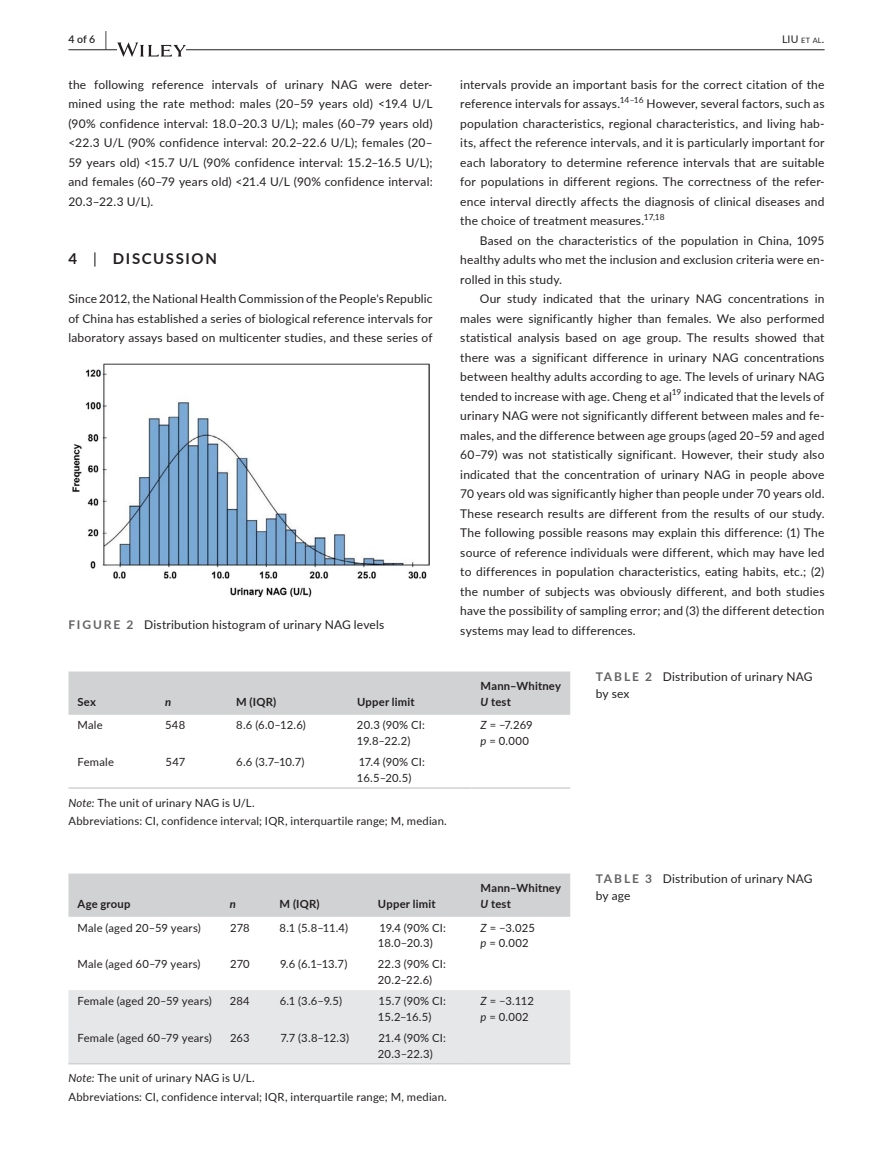
<style>
.page{position:relative;width:893px;height:1174px;background:#fff}
.page>*{position:absolute;margin:0;border:0;box-sizing:border-box;transform-origin:0 0}
.t1{font:700 15px "Lato";letter-spacing:.11em;color:#231f20}
.t2{font:12px/19.5px "Lato";letter-spacing:.015em;color:#231f20;text-align:justify}
.t3{font:11.25px/15.8px "Lato";letter-spacing:.015em;color:#231f20}
.t4{font:700 11.25px/15.8px "Lato";letter-spacing:.02em;color:#231f20}
.t5{font:italic 700 11.25px "Lato";color:#231f20}
.t6{font:10.5px "Lato";color:#231f20}
.t7{font:600 10.5px "Lato";color:#231f20}
.t8{font:8.4px "Lato";letter-spacing:-.015em;color:#231f20}
.s1{font-size:19.5px}
.s2{font-size:7.35px}
.s3{font-weight:400}
.s4{font-weight:700;color:#636366}
.s5{font-style:italic}
</style>
<div class="page">
<hr style="left:68px;top:49px;width:756px;height:1px;background:#231f20">
<svg style="left:117px;top:42px;width:69px;height:15px"></svg>
<img style="left:72px;top:363px;width:357px;height:234px">
<div style="left:68px;top:671px;width:502px;height:44px;background:#d1d2d4"></div>
<hr style="left:68px;top:787px;width:88px;height:1px;background:#d1d2d4">
<hr style="left:156px;top:787px;width:71px;height:1px;background:#d1d2d4">
<hr style="left:227px;top:787px;width:121px;height:1px;background:#d1d2d4">
<hr style="left:348px;top:787px;width:124px;height:1px;background:#d1d2d4">
<hr style="left:472px;top:787px;width:98px;height:1px;background:#d1d2d4">
<div style="left:68px;top:873px;width:502px;height:43px;background:#d1d2d4"></div>
<div style="left:68px;top:990px;width:502px;height:73px;background:#e6e7e9"></div>
<hr style="left:68px;top:1063px;width:153px;height:1px;background:#d1d2d4">
<hr style="left:221px;top:1063px;width:50px;height:1px;background:#d1d2d4">
<hr style="left:271px;top:1063px;width:98px;height:1px;background:#d1d2d4">
<hr style="left:369px;top:1063px;width:103px;height:1px;background:#d1d2d4">
<hr style="left:472px;top:1063px;width:98px;height:1px;background:#d1d2d4">
<p class="t7" style="left:68px;top:31px;width:40px">4 of 6 <span class="s1">|</span></p>
<p class="t6" style="left:782px;top:31px;width:44px">LIU <span class="s2">et al</span>.</p>
<p class="t2" style="left:68px;top:74px;width:366px">the following reference intervals of urinary NAG were deter&shy;mined using the rate method: males (20–59 years old) &lt;19.4 U/L (90% confidence interval: 18.0–20.3 U/L); males (60–79 years old) &lt;22.3 U/L (90% confidence interval: 20.2–22.6 U/L); females (20– 59 years old) &lt;15.7 U/L (90% confidence interval: 15.2–16.5 U/L); and females (60–79 years old) &lt;21.4 U/L (90% confidence interval:<br>20.3–22.3 U/L).</p>
<p class="t2" style="left:460px;top:74px;width:366px">intervals provide an important basis for the correct citation of the reference intervals for assays.</p>
<p class="t8" style="left:620px;top:94px;width:25px">14–16</p>
<p class="t2" style="left:460px;top:93px;width:366px;text-indent:186px">However, several factors, such as population characteristics, regional characteristics, and living hab&shy;its, affect the reference intervals, and it is particularly important for each laboratory to determine reference intervals that are suitable for populations in different regions. The correctness of the refer&shy;ence interval directly affects the diagnosis of clinical diseases and the choice of treatment measures.</p>
<p class="t8" style="left:644px;top:211px;width:22px">17,18</p>
<p class="t2" style="left:460px;top:230px;width:366px;text-indent:20px">Based on the characteristics of the population in China, 1095 healthy adults who met the inclusion and exclusion criteria were en&shy;rolled in this study.</p>
<p class="t2" style="left:460px;top:288px;width:366px;text-indent:20px">Our study indicated that the urinary NAG concentrations in males were significantly higher than females. We also performed statistical analysis based on age group. The results showed that there was a significant difference in urinary NAG concentrations between healthy adults according to age. The levels of urinary NAG tended to increase with age. Cheng et al</p>
<p class="t1" style="left:68px;top:248px;width:150px">4 <span class="s3">|</span> DISCUSSION</p>
<p class="t2" style="left:68px;top:288px;width:366px">Since 2012, the National Health Commission of the People's Republic of China has established a series of biological reference intervals for laboratory assays based on multicenter studies, and these series of</p>
<p class="t8" style="left:672px;top:386px;width:11px">19</p>
<p class="t2" style="left:460px;top:386px;width:366px;text-indent:224px">indicated that the levels of urinary NAG were not significantly different between males and fe&shy;males, and the difference between age groups (aged 20–59 and aged 60–79) was not statistically significant. However, their study also indicated that the concentration of urinary NAG in people above 70 years old was significantly higher than people under 70 years old.<br>These research results are different from the results of our study.<br>The following possible reasons may explain this difference: (1) The source of reference individuals were different, which may have led to differences in population characteristics, eating habits, etc.; (2) the number of subjects was obviously different, and both studies have the possibility of sampling error; and (3) the different detection systems may lead to differences.</p>
<p class="t2" style="left:68px;top:614px;width:317px"><span class="s4">FIGURE 2</span> Distribution histogram of urinary NAG levels</p>
<p class="t4" style="left:77px;top:693px;width:20px">Sex</p>
<p class="t5" style="left:165px;top:693px;width:8px">n</p>
<p class="t4" style="left:236px;top:693px;width:42px">M (IQR)</p>
<p class="t4" style="left:357px;top:693px;width:59px">Upper limit</p>
<p class="t4" style="left:481px;top:677px;width:82px">Mann–Whitney<br><span class="s5">U</span> test</p>
<p class="t3" style="left:77px;top:717px;width:27px">Male</p>
<p class="t3" style="left:165px;top:717px;width:22px">548</p>
<p class="t3" style="left:236px;top:717px;width:71px">8.6 (6.0–12.6)</p>
<p class="t3" style="left:357px;top:717px;width:69px">20.3 (90% CI:<br>19.8–22.2)</p>
<p class="t3" style="left:481px;top:717px;width:54px"><span class="s5">Z</span> = −7.269 <span class="s5">p</span> = 0.000</p>
<p class="t3" style="left:77px;top:754px;width:38px">Female</p>
<p class="t3" style="left:166px;top:754px;width:21px">547</p>
<p class="t3" style="left:236px;top:754px;width:70px">6.6 (3.7–10.7)</p>
<p class="t3" style="left:357px;top:754px;width:69px">17.4 (90% CI:<br>16.5–20.5)</p>
<p class="t3" style="left:68px;top:793px;width:380px;line-height:18px"><span class="s5">Note:</span> The unit of urinary NAG is U/L.<br>Abbreviations: CI, confidence interval; IQR, interquartile range; M, median.</p>
<p class="t4" style="left:77px;top:895px;width:55px">Age group</p>
<p class="t5" style="left:230px;top:895px;width:8px">n</p>
<p class="t4" style="left:280px;top:895px;width:42px">M (IQR)</p>
<p class="t4" style="left:378px;top:895px;width:59px">Upper limit</p>
<p class="t4" style="left:481px;top:879px;width:82px">Mann–Whitney<br><span class="s5">U</span> test</p>
<p class="t3" style="left:77px;top:919px;width:125px">Male (aged 20–59 years)</p>
<p class="t3" style="left:230px;top:919px;width:21px">278</p>
<p class="t3" style="left:280px;top:919px;width:70px">8.1 (5.8–11.4)</p>
<p class="t3" style="left:378px;top:919px;width:70px">19.4 (90% CI:<br>18.0–20.3)</p>
<p class="t3" style="left:481px;top:919px;width:56px"><span class="s5">Z</span> = −3.025 <span class="s5">p</span> = 0.002</p>
<p class="t3" style="left:77px;top:956px;width:125px">Male (aged 60–79 years)</p>
<p class="t3" style="left:230px;top:956px;width:21px">270</p>
<p class="t3" style="left:280px;top:956px;width:69px">9.6 (6.1–13.7)</p>
<p class="t3" style="left:378px;top:956px;width:69px">22.3 (90% CI:<br>20.2–22.6)</p>
<p class="t3" style="left:77px;top:992px;width:136px">Female (aged 20–59 years)</p>
<p class="t3" style="left:230px;top:992px;width:21px">284</p>
<p class="t3" style="left:280px;top:992px;width:64px">6.1 (3.6–9.5)</p>
<p class="t3" style="left:378px;top:992px;width:70px">15.7 (90% CI:<br>15.2–16.5)</p>
<p class="t3" style="left:481px;top:992px;width:55px"><span class="s5">Z</span> = −3.112 <span class="s5">p</span> = 0.002</p>
<p class="t3" style="left:77px;top:1029px;width:136px">Female (aged 60–79 years)</p>
<p class="t3" style="left:230px;top:1029px;width:21px">263</p>
<p class="t3" style="left:281px;top:1029px;width:70px">7.7 (3.8–12.3)</p>
<p class="t3" style="left:378px;top:1029px;width:69px">21.4 (90% CI:<br>20.3–22.3)</p>
<p class="t3" style="left:68px;top:1069px;width:380px;line-height:18px"><span class="s5">Note:</span> The unit of urinary NAG is U/L.<br>Abbreviations: CI, confidence interval; IQR, interquartile range; M, median.</p>
<p class="t2" style="left:596px;top:668px;width:218px;line-height:16.5px"><span class="s4">TABLE 2</span> Distribution of urinary NAG by sex</p>
<p class="t2" style="left:596px;top:870px;width:218px;line-height:16.5px"><span class="s4">TABLE 3</span> Distribution of urinary NAG by age</p>
</div>
